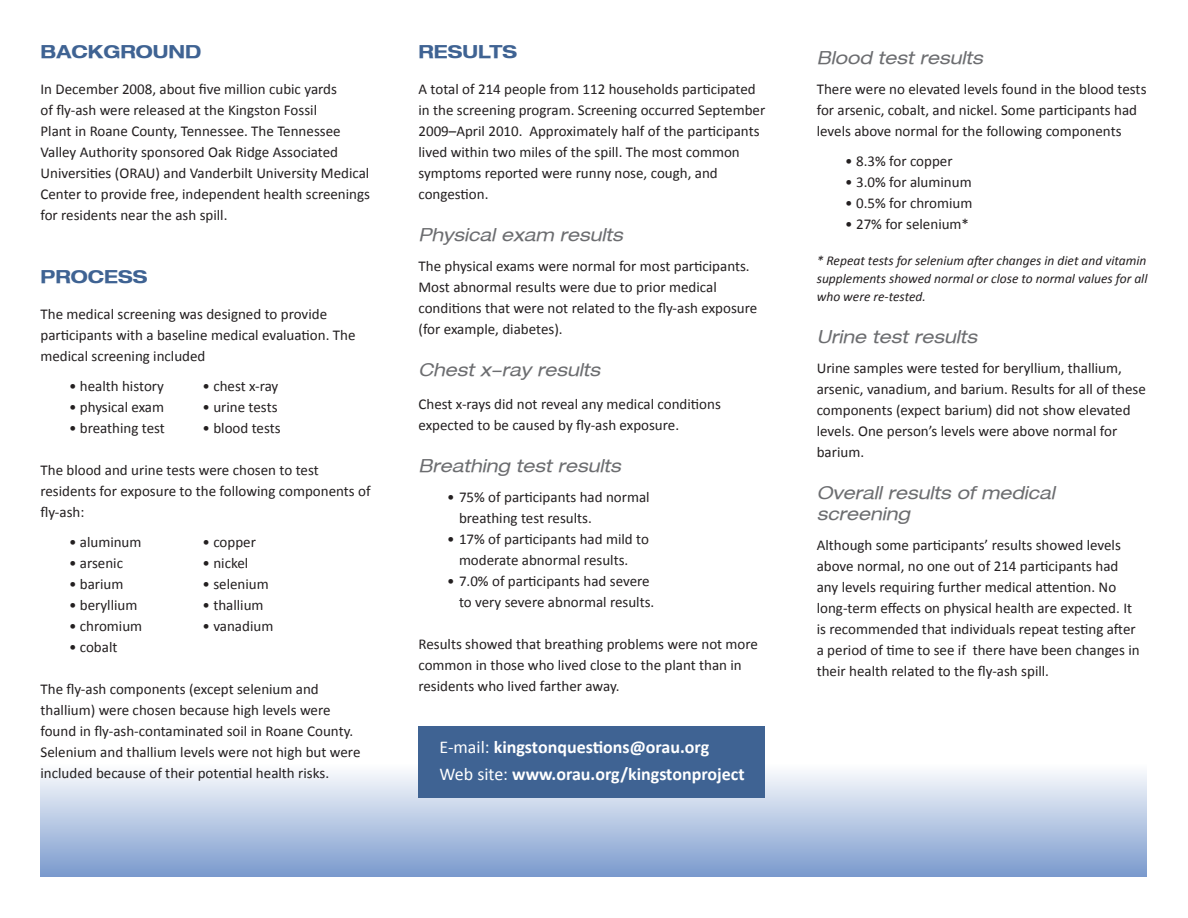
<style>
.page{position:relative;width:1188px;height:918px;background:#fff}
.page>*{position:absolute;margin:0;border:0;box-sizing:border-box;transform-origin:0 0}
.t1{font:italic expanded 18px/21px "Helvetica Neue LT";color:#6c6d70}
.t2{font:700 18px "Calibri";color:#fff}
.t3{font:700 expanded 18px "Helvetica Neue LT";color:#3f6393}
.t4{font:15px/21px "Calibri";color:#231f20}
.t5{font:italic 13.5px/18px "Calibri";color:#231f20;text-align:justify}
.s1{font-weight:400}
</style>
<div class="page">
<div style="left:40px;top:764px;width:1108px;height:113px;background:linear-gradient(to bottom,#fdfefe,#7999cd)"></div>
<div style="left:418px;top:726px;width:347px;height:72px;background:#3f6393"></div>
<p class="t3" style="left:40px;top:40px;width:162px">BACKGROUND</p>
<p class="t4" style="left:40px;top:78px;width:331px">In December 2008, about five million cubic yards<br>of fly-ash were released at the Kingston Fossil<br>Plant in Roane County, Tennessee. The Tennessee Valley Authority sponsored Oak Ridge Associated Universities (ORAU) and Vanderbilt University Medical Center to provide free, independent health screenings for residents near the ash spill.</p>
<p class="t3" style="left:40px;top:265px;width:108px">PROCESS</p>
<p class="t4" style="left:40px;top:303px;width:317px">The medical screening was designed to provide participants with a baseline medical evaluation. The medical screening included</p>
<p class="t4" style="left:69px;top:375px;width:97px">• health history</p>
<p class="t4" style="left:202px;top:375px;width:77px">• chest x-ray</p>
<p class="t4" style="left:69px;top:396px;width:97px">• physical exam</p>
<p class="t4" style="left:202px;top:396px;width:77px">• urine tests</p>
<p class="t4" style="left:69px;top:417px;width:97px">• breathing test</p>
<p class="t4" style="left:202px;top:417px;width:80px">• blood tests</p>
<p class="t4" style="left:40px;top:459px;width:332px">The blood and urine tests were chosen to test residents for exposure to the following components of fly-ash:</p>
<p class="t4" style="left:69px;top:531px;width:74px">• aluminum</p>
<p class="t4" style="left:202px;top:531px;width:55px">• copper</p>
<p class="t4" style="left:69px;top:552px;width:56px">• arsenic</p>
<p class="t4" style="left:202px;top:552px;width:47px">• nickel</p>
<p class="t4" style="left:69px;top:573px;width:56px">• barium</p>
<p class="t4" style="left:202px;top:573px;width:68px">• selenium</p>
<p class="t4" style="left:69px;top:594px;width:70px">• beryllium</p>
<p class="t4" style="left:202px;top:594px;width:63px">• thallium</p>
<p class="t4" style="left:69px;top:615px;width:75px">• chromium</p>
<p class="t4" style="left:202px;top:615px;width:72px">• vanadium</p>
<p class="t4" style="left:69px;top:636px;width:50px">• cobalt</p>
<p class="t4" style="left:40px;top:678px;width:321px">The fly-ash components (except selenium and thallium) were chosen because high levels were found in fly-ash-contaminated soil in Roane County.<br>Selenium and thallium levels were not high but were included because of their potential health risks.</p>
<p class="t3" style="left:418px;top:40px;width:100px">RESULTS</p>
<p class="t4" style="left:418px;top:78px;width:348px">A total of 214 people from 112 households participated in the screening program. Screening occurred September 2009–April 2010. Approximately half of the participants lived within two miles of the spill. The most common symptoms reported were runny nose, cough, and congestion.</p>
<p class="t1" style="left:418px;top:224px;width:206px">Physical exam results</p>
<p class="t4" style="left:418px;top:255px;width:340px">The physical exams were normal for most participants.<br>Most abnormal results were due to prior medical conditions that were not related to the fly-ash exposure (for example, diabetes).</p>
<p class="t1" style="left:418px;top:359px;width:183px">Chest x-ray results</p>
<p class="t4" style="left:418px;top:393px;width:304px">Chest x-rays did not reveal any medical conditions expected to be caused by fly-ash exposure.</p>
<p class="t1" style="left:418px;top:455px;width:204px">Breathing test results</p>
<p class="t4" style="left:447px;top:486px;width:204px">• 75% of participants had normal</p>
<p class="t4" style="left:459px;top:507px;width:134px">breathing test results.</p>
<p class="t4" style="left:447px;top:528px;width:203px">• 17% of participants had mild to</p>
<p class="t4" style="left:459px;top:549px;width:171px">moderate abnormal results.</p>
<p class="t4" style="left:447px;top:570px;width:204px">• 7.0% of participants had severe</p>
<p class="t4" style="left:459px;top:591px;width:197px">to very severe abnormal results.</p>
<p class="t4" style="left:418px;top:633px;width:341px">Results showed that breathing problems were not more common in those who lived close to the plant than in residents who lived farther away.</p>
<p class="t2" style="left:440px;top:736px;width:271px"><span class="s1">E-mail:</span> kingstonquestions@orau.org</p>
<p class="t2" style="left:440px;top:763px;width:307px"><span class="s1">Web site:</span> www.orau.org/kingstonproject</p>
<p class="t1" style="left:817px;top:47px;width:167px">Blood test results</p>
<p class="t4" style="left:817px;top:78px;width:331px">There were no elevated levels found in the blood tests for arsenic, cobalt, and nickel. Some participants had levels above normal for the following components</p>
<p class="t4" style="left:845px;top:150px;width:109px">• 8.3% for copper</p>
<p class="t4" style="left:845px;top:171px;width:128px">• 3.0% for aluminum</p>
<p class="t4" style="left:845px;top:192px;width:129px">• 0.5% for chromium</p>
<p class="t4" style="left:845px;top:213px;width:125px">• 27% for selenium*</p>
<p class="t5" style="left:817px;top:251px;width:332px">* Repeat tests for selenium after changes in diet and vitamin supplements showed normal or close to normal values for all who were re-tested.</p>
<p class="t1" style="left:817px;top:326px;width:162px">Urine test results</p>
<p class="t4" style="left:817px;top:357px;width:331px">Urine samples were tested for beryllium, thallium, arsenic, vanadium, and barium. Results for all of these components (expect barium) did not show elevated levels. One person’s levels were above normal for barium.</p>
<p class="t1" style="left:817px;top:482px;width:239px">Overall results of medical screening</p>
<p class="t4" style="left:817px;top:534px;width:324px">Although some participants’ results showed levels above normal, no one out of 214 participants had any levels requiring further medical attention. No long-term effects on physical health are expected. It is recommended that individuals repeat testing after a period of time to see if there have been changes in their health related to the fly-ash spill.</p>
</div>
